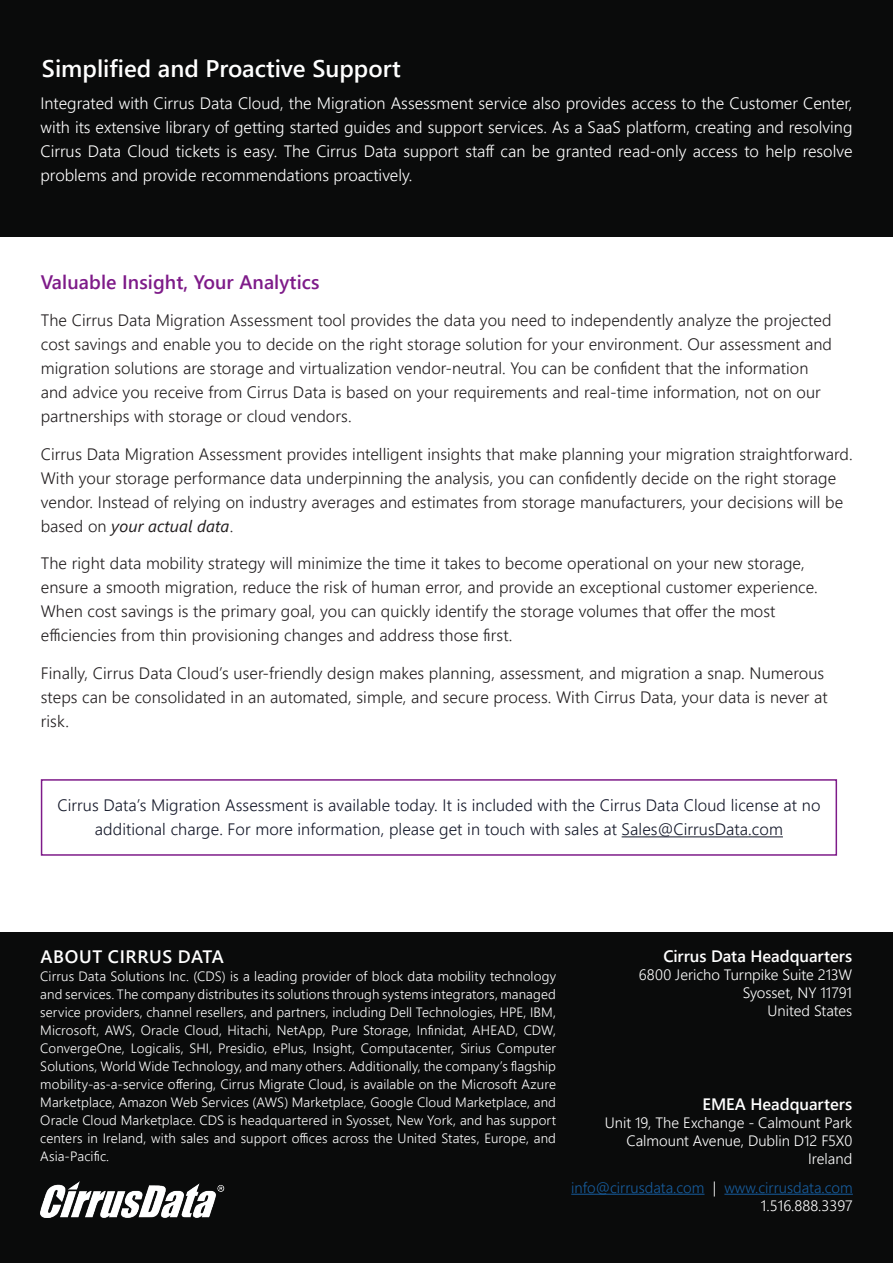
<style>
.page{position:relative;width:893px;height:1263px;background:#fff}
.page>*{position:absolute;margin:0;border:0;box-sizing:border-box;transform-origin:0 0}
.Heading_3{font:600 24px "Segoe UI";color:#fff}
.paragraph_light_text{font:600 19.5px "Segoe UI";letter-spacing:.005em;color:#7e1b89}
.Heading_3-2{font:600 18px "Segoe UI";letter-spacing:.035em;color:#fff}
.paragraph_light_text-2{font:300 16.5px/24px "Segoe UI";letter-spacing:.005em;color:#231f20}
.t1{font:300 16.5px/24px "Segoe UI";color:#fff;text-align:justify}
.paragraph_light_text-3{font:300 16.5px/24px "Segoe UI";letter-spacing:.005em;color:#15192a;text-align:center}
.t2{font:600 16.5px "Segoe UI";letter-spacing:-.005em;color:#fff}
.t3{font:300 15px/18px "Segoe UI";color:#fff;text-align:right}
.t4{font:300 15px "Segoe UI";color:#175d9e}
.t5{font:300 13.5px/18px "Segoe UI";letter-spacing:.01em;color:#fff;text-align:justify}
.s1{font-weight:400;font-style:italic}
.s2{color:#fff}
</style>
<div class="page">
<div style="left:0;top:0;width:893px;height:237px;background:#0a0b0b"></div>
<div style="left:0;top:932px;width:893px;height:331px;background:#0a0b0b"></div>
<hr style="left:571px;top:1194px;width:133px;height:1px;background:#175d9e">
<hr style="left:724px;top:1194px;width:129px;height:1px;background:#175d9e">
<img style="left:41px;top:1182px;width:184px;height:36px">
<hr style="left:622px;top:836px;width:161px;height:1px;background:#15192a">
<div style="left:41px;top:779px;width:796px;height:77px;border:2px solid #7e1b89"></div>
<p class="Heading_3" style="left:42px;top:46px;width:360px">Simplified and Proactive Support</p>
<p class="t1" style="left:40px;top:91px;width:813px">Integrated with Cirrus Data Cloud, the Migration Assessment service also provides access to the Customer Center, with its extensive library of getting started guides and support services. As a SaaS platform, creating and resolving Cirrus Data Cloud tickets is easy. The Cirrus Data support staff can be granted read-only access to help resolve problems and provide recommendations proactively.</p>
<p class="paragraph_light_text" style="left:41px;top:263px;width:280px">Valuable Insight, Your Analytics</p>
<p class="paragraph_light_text-2" style="left:41px;top:308px;width:793px">The Cirrus Data Migration Assessment tool provides the data you need to independently analyze the projected cost savings and enable you to decide on the right storage solution for your environment. Our assessment and migration solutions are storage and virtualization vendor-neutral. You can be confident that the information and advice you receive from Cirrus Data is based on your requirements and real-time information, not on our partnerships with storage or cloud vendors.</p>
<p class="paragraph_light_text-2" style="left:41px;top:441px;width:813px">Cirrus Data Migration Assessment provides intelligent insights that make planning your migration straightforward.<br>With your storage performance data underpinning the analysis, you can confidently decide on the right storage vendor. Instead of relying on industry averages and estimates from storage manufacturers, your decisions will be based on <span class="s1">your actual data</span>.</p>
<p class="paragraph_light_text-2" style="left:41px;top:551px;width:779px">The right data mobility strategy will minimize the time it takes to become operational on your new storage, ensure a smooth migration, reduce the risk of human error, and provide an exceptional customer experience.<br>When cost savings is the primary goal, you can quickly identify the storage volumes that offer the most efficiencies from thin provisioning changes and address those first.</p>
<p class="paragraph_light_text-2" style="left:41px;top:660px;width:788px">Finally, Cirrus Data Cloud’s user-friendly design makes planning, assessment, and migration a snap. Numerous steps can be consolidated in an automated, simple, and secure process. With Cirrus Data, your data is never at risk.</p>
<p class="paragraph_light_text-3" style="left:57px;top:793px;width:764px">Cirrus Data’s Migration Assessment is available today. It is included with the Cirrus Data Cloud license at no additional charge. For more information, please get in touch with sales at Sales@CirrusData.com</p>
<p class="Heading_3-2" style="left:41px;top:939px;width:185px">ABOUT CIRRUS DATA</p>
<p class="t5" style="left:40px;top:967px;width:517px">Cirrus Data Solutions Inc. (CDS) is a leading provider of block data mobility technology and services. The company distributes its solutions through systems integrators, managed service providers, channel resellers, and partners, including Dell Technologies, HPE, IBM, Microsoft, AWS, Oracle Cloud, Hitachi, NetApp, Pure Storage, Infinidat, AHEAD, CDW, ConvergeOne, Logicalis, SHI, Presidio, ePlus, Insight, Computacenter, Sirius Computer Solutions, World Wide Technology, and many others. Additionally, the company’s flagship mobility-as-a-service offering, Cirrus Migrate Cloud, is available on the Microsoft Azure Marketplace, Amazon Web Services (AWS) Marketplace, Google Cloud Marketplace, and Oracle Cloud Marketplace. CDS is headquartered in Syosset, New York, and has support centers in Ireland, with sales and support offices across the United States, Europe, and Asia-Pacific.</p>
<p class="t2" style="left:663px;top:940px;width:190px">Cirrus Data Headquarters</p>
<p class="t3" style="left:639px;top:965px;width:215px">6800 Jericho Turnpike Suite 213W<br>Syosset, NY 11791<br>United States</p>
<p class="t2" style="left:703px;top:1088px;width:151px">EMEA Headquarters</p>
<p class="t3" style="left:605px;top:1113px;width:249px">Unit 19, The Exchange - Calmount Park<br>Calmount Avenue, Dublin D12 F5X0<br>Ireland</p>
<p class="t4" style="left:571px;top:1175px;width:283px">info@cirrusdata.com <span class="s2">|</span> www.cirrusdata.com</p>
<p class="t3" style="left:761px;top:1196px;width:93px">1.516.888.3397</p>
</div>
